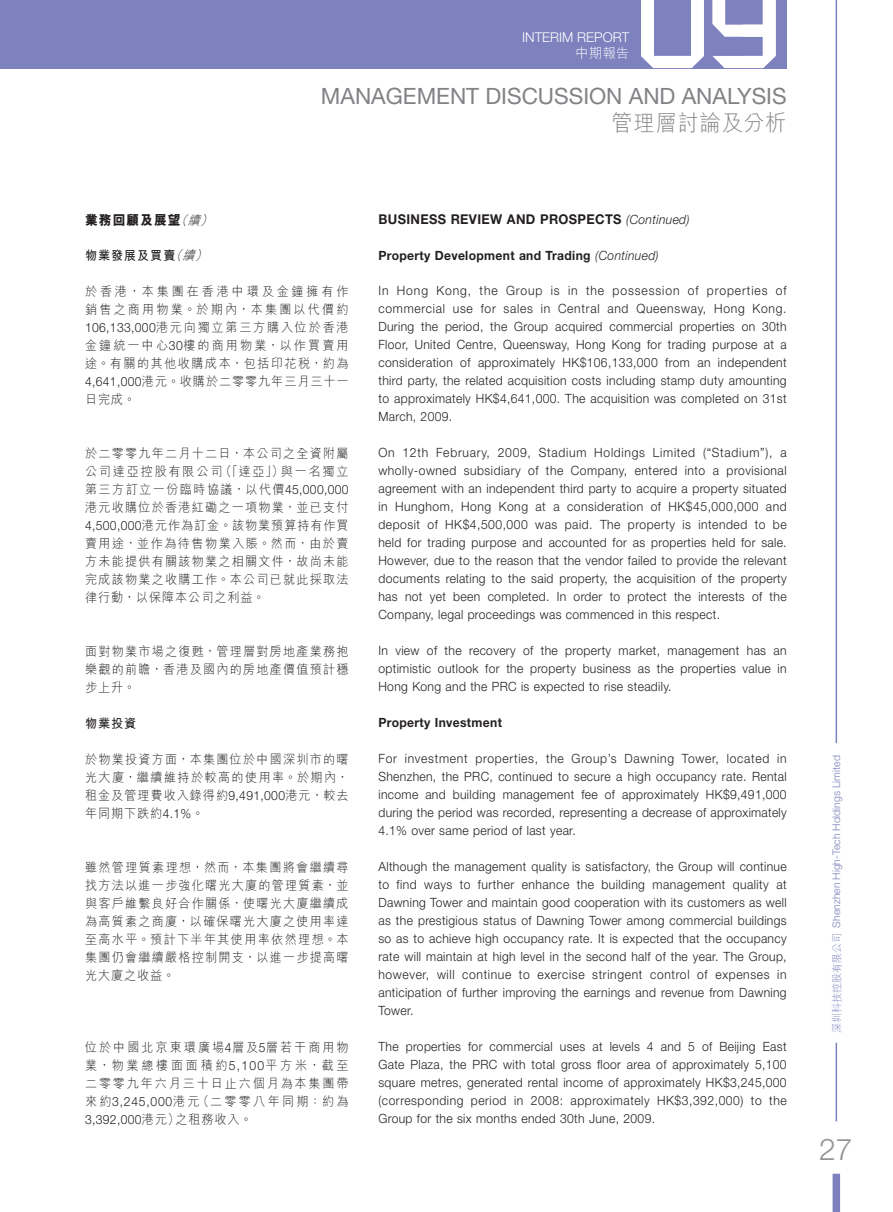
<style>
.page{position:relative;width:893px;height:1212px;background:#fff}
.page>*{position:absolute;margin:0;border:0;box-sizing:border-box;transform-origin:0 0}
.t1{font:300 30px "Helvetica Neue LT Std";color:#939598}
.t2{font:22.5px "Helvetica Neue LT Std";color:#808285}
.t3{font:22.5px "M Hei HK Light B5 pc H";letter-spacing:.03em;color:#808285;scale:.95 1}
.t4{font:700 13.5px "Helvetica Neue LT Std";letter-spacing:.03em;color:#231f20;scale:.95 1}
.t5{font:300 13.5px "Helvetica Neue LT Std";color:#fff}
.t6{font:13.5px "M Hei HK Xbold B5 pc H";letter-spacing:.08em;color:#231f20;scale:.95 1}
.t7{font:13.5px "M Hei HK Light B5 pc H";color:#fff}
.t8{font:300 12.75px/18px "Helvetica Neue LT Std";letter-spacing:.03em;color:#231f20;text-align:justify;scale:.95 1}
.t9{font:12.75px/18px "M Hei HK Light B5 pc H";letter-spacing:.1em;color:#231f20;text-align:justify;scale:.95 1}
.t10{font:700 12.75px "Helvetica Neue LT Std";letter-spacing:.03em;color:#231f20;scale:.95 1}
.t11{font:12.75px "M Hei HK Bold B5 pc H";letter-spacing:.08em;color:#231f20;scale:.95 1}
.t12{font:300 10.5px "Helvetica Neue LT Std";color:#7d81be}
.s1{font-family:"M Hei HK Light B5 pc H";font-style:italic;font-size:12.75px}
.s2{font-family:"M Hei HK Light B5 pc H";font-style:italic}
.s3{font-family:"Helvetica Neue LT Std";font-weight:300}
.s4{font-family:"M Hei HK Light B5 pc H";font-weight:400}
.s5{font-weight:300;font-style:italic;font-size:12.75px}
.s6{font-weight:300;font-style:italic}
</style>
<div class="page">
<div style="left:0;top:0;width:787px;height:68px;background:#7d81be"></div>
<div style="left:833px;top:1174px;width:7px;height:38px;background:#7d81be"></div>
<hr style="left:836px;top:1043px;width:1px;height:78px;background:#7d81be">
<hr style="left:836px;top:0;width:1px;height:743px;background:#7d81be">
<svg style="left:641px;top:0;width:63px;height:68px"></svg>
<svg style="left:712px;top:0;width:31px;height:68px"></svg>
<svg style="left:743px;top:0;width:33px;height:68px;fill:#fff"></svg>
<p class="t5" style="left:522px;top:32px;width:109px">INTERIM REPORT</p>
<p class="t7" style="left:575px;top:48px;width:55px">中期報告</p>
<h2 class="t2" style="left:321px;top:88px;width:467px">MANAGEMENT DISCUSSION AND ANALYSIS</h2>
<h2 class="t3" style="left:611px;top:114px;width:186px">管理層討論及分析</h2>
<p class="t6" style="left:85px;top:215px;width:139px">業務回顧及展望<span class="s1">（續）</span></p>
<p class="t11" style="left:85px;top:250px;width:133px">物業發展及買賣<span class="s2">（續）</span></p>
<p class="t9" style="left:85px;top:284px;width:279px">於香港，本集團在香港中環及金鐘擁有作銷售之商用物業。於期內，本集團以代價約<span class="s3">106,133,000</span>港元向獨立第三方購入位於香港金鐘統一中心<span class="s3">30</span>樓的商用物業，以作買賣用途。有關的其他收購成本，包括印花稅，約為<span class="s3">4,641,000</span>港元。收購於二零零九年三月三十一日完成。</p>
<p class="t9" style="left:85px;top:446px;width:279px">於二零零九年二月十二日，本公司之全資附屬公司達亞控股有限公司（「達亞」）與一名獨立第三方訂立一份臨時協議，以代價<span class="s3">45,000,000</span>港元收購位於香港紅磡之一項物業，並已支付<span class="s3">4,500,000</span>港元作為訂金。該物業預算持有作買賣用途，並作為待售物業入賬。然而，由於賣方未能提供有關該物業之相關文件，故尚未能完成該物業之收購工作。本公司已就此採取法律行動，以保障本公司之利益。</p>
<p class="t9" style="left:85px;top:644px;width:279px">面對物業市場之復甦，管理層對房地產業務抱樂觀的前瞻，香港及國內的房地產價值預計穩步上升。</p>
<p class="t11" style="left:85px;top:718px;width:55px">物業投資</p>
<p class="t9" style="left:85px;top:752px;width:279px">於物業投資方面，本集團位於中國深圳市的曙光大廈，繼續維持於較高的使用率。於期內，租金及管理費收入錄得約<span class="s3">9,491,000</span>港元，較去年同期下跌約<span class="s3">4.1%</span>。</p>
<p class="t9" style="left:85px;top:860px;width:279px">雖然管理質素理想，然而，本集團將會繼續尋找方法以進一步強化曙光大廈的管理質素，並與客戶維繫良好合作關係，使曙光大廈繼續成為高質素之商廈，以確保曙光大廈之使用率達至高水平。預計下半年其使用率依然理想。本集團仍會繼續嚴格控制開支，以進一步提高曙光大廈之收益。</p>
<p class="t9" style="left:85px;top:1040px;width:279px">位於中國北京東環廣場<span class="s3">4</span>層及<span class="s3">5</span>層若干商用物業，物業總樓面面積約<span class="s3">5,100</span>平方米，截至二零零九年六月三十日止六個月為本集團帶來約<span class="s3">3,245,000</span>港元（二零零八年同期：約為</p>
<p class="t8" style="left:85px;top:1112px;width:177px">3,392,000<span class="s4">港元）之租務收入。</span></p>
<p class="t4" style="left:378px;top:214px;width:329px">BUSINESS REVIEW AND PROSPECTS <span class="s5">(Continued)</span></p>
<p class="t10" style="left:378px;top:250px;width:297px">Property Development and Trading <span class="s6">(Continued)</span></p>
<p class="t8" style="left:378px;top:283px;width:431px">In Hong Kong, the Group is in the possession of properties of commercial use for sales in Central and Queensway, Hong Kong.<br>During the period, the Group acquired commercial properties on 30th Floor, United Centre, Queensway, Hong Kong for trading purpose at a consideration of approximately HK$106,133,000 from an independent third party, the related acquisition costs including stamp duty amounting to approximately HK$4,641,000. The acquisition was completed on 31st March, 2009.</p>
<p class="t8" style="left:378px;top:445px;width:431px">On 12th February, 2009, Stadium Holdings Limited (“Stadium”), a wholly-owned subsidiary of the Company, entered into a provisional agreement with an independent third party to acquire a property situated in Hunghom, Hong Kong at a consideration of HK$45,000,000 and deposit of HK$4,500,000 was paid. The property is intended to be held for trading purpose and accounted for as properties held for sale.<br>However, due to the reason that the vendor failed to provide the relevant documents relating to the said property, the acquisition of the property has not yet been completed. In order to protect the interests of the Company, legal proceedings was commenced in this respect.</p>
<p class="t8" style="left:378px;top:643px;width:431px">In view of the recovery of the property market, management has an optimistic outlook for the property business as the properties value in Hong Kong and the PRC is expected to rise steadily.</p>
<p class="t10" style="left:378px;top:718px;width:132px">Property Investment</p>
<p class="t8" style="left:378px;top:751px;width:431px">For investment properties, the Group’s Dawning Tower, located in Shenzhen, the PRC, continued to secure a high occupancy rate. Rental income and building management fee of approximately HK$9,491,000 during the period was recorded, representing a decrease of approximately 4.1% over same period of last year.</p>
<p class="t8" style="left:378px;top:859px;width:431px">Although the management quality is satisfactory, the Group will continue to find ways to further enhance the building management quality at Dawning Tower and maintain good cooperation with its customers as well as the prestigious status of Dawning Tower among commercial buildings so as to achieve high occupancy rate. It is expected that the occupancy rate will maintain at high level in the second half of the year. The Group, however, will continue to exercise stringent control of expenses in anticipation of further improving the earnings and revenue from Dawning Tower.</p>
<p class="t8" style="left:378px;top:1039px;width:431px">The properties for commercial uses at levels 4 and 5 of Beijing East Gate Plaza, the PRC with total gross floor area of approximately 5,100 square metres, generated rental income of approximately HK$3,245,000 (corresponding period in 2008: approximately HK$3,392,000) to the Group for the six months ended 30th June, 2009.</p>
<p class="t12" style="left:832px;top:1033px;width:279px;rotate:-90deg"><span class="s4">深圳科技控股有限公司</span> Shenzhen High-Tech Holdings Limited</p>
<h1 class="t1" style="left:819px;top:1138px;width:35px">27</h1>
</div>
